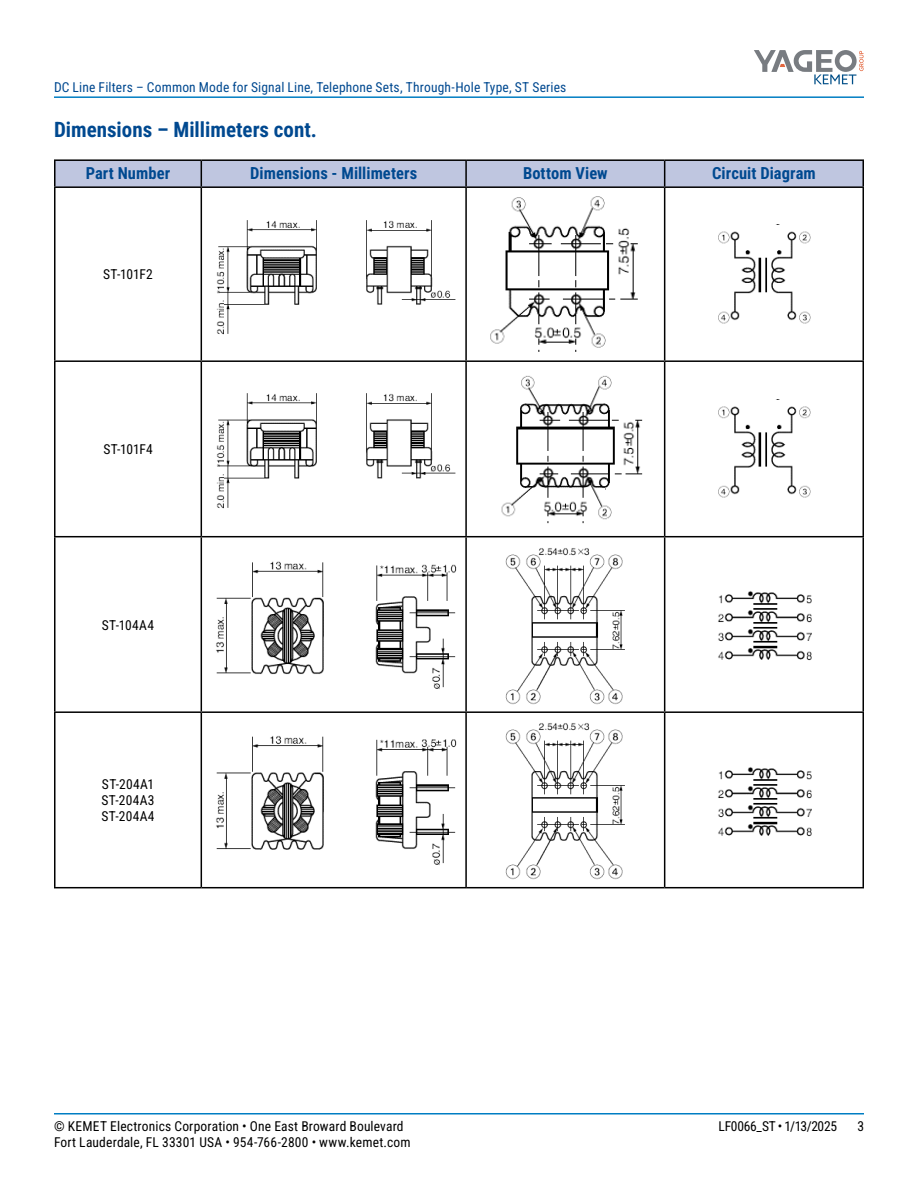
<style>
.page{position:relative;width:918px;height:1188px;background:#fff}
.page>*{position:absolute;margin:0;border:0;box-sizing:border-box;transform-origin:0 0}
.t1{font:700 21px "Roboto Condensed";color:#004990}
.t2{font:700 16.5px "Roboto Condensed";letter-spacing:.005em;color:#004990}
.t3{font:13.5px/16.2px "Roboto Condensed";letter-spacing:.015em;color:#000;text-align:justify}
.t4{font:13.5px "Roboto Condensed";letter-spacing:.01em;color:#004990}
.t5{font:13.5px "Roboto Condensed";letter-spacing:-.025em;color:#000}
</style>
<div class="page">
<hr style="left:54px;top:1113px;width:810px;height:2px;background:#007dc3">
<hr style="left:54px;top:96px;width:810px;height:2px;background:#007dc3">
<svg style="left:754px;top:50px;width:110px;height:34px"></svg>
<div style="left:56px;top:161px;width:806px;height:25px;background:#bfc6e0"></div>
<hr style="left:54px;top:186px;width:147px;height:2px;background:#000">
<hr style="left:201px;top:186px;width:265px;height:2px;background:#000">
<hr style="left:201px;top:188px;width:1px;height:172px;background:#000">
<hr style="left:466px;top:186px;width:199px;height:2px;background:#000">
<hr style="left:465px;top:188px;width:2px;height:172px;background:#000">
<hr style="left:665px;top:186px;width:199px;height:2px;background:#000">
<hr style="left:664px;top:188px;width:1px;height:172px;background:#000">
<hr style="left:54px;top:360px;width:147px;height:2px;background:#000">
<hr style="left:201px;top:360px;width:265px;height:2px;background:#000">
<hr style="left:201px;top:362px;width:1px;height:174px;background:#000">
<hr style="left:466px;top:360px;width:199px;height:2px;background:#000">
<hr style="left:465px;top:362px;width:2px;height:174px;background:#000">
<hr style="left:665px;top:360px;width:199px;height:2px;background:#000">
<hr style="left:664px;top:362px;width:1px;height:174px;background:#000">
<hr style="left:54px;top:536px;width:147px;height:1px;background:#000">
<hr style="left:201px;top:536px;width:265px;height:1px;background:#000">
<hr style="left:201px;top:537px;width:1px;height:174px;background:#000">
<hr style="left:466px;top:536px;width:199px;height:1px;background:#000">
<hr style="left:465px;top:537px;width:2px;height:174px;background:#000">
<hr style="left:665px;top:536px;width:199px;height:1px;background:#000">
<hr style="left:664px;top:537px;width:1px;height:174px;background:#000">
<hr style="left:54px;top:711px;width:147px;height:2px;background:#000">
<hr style="left:201px;top:711px;width:265px;height:2px;background:#000">
<hr style="left:201px;top:713px;width:1px;height:174px;background:#000">
<hr style="left:466px;top:711px;width:199px;height:2px;background:#000">
<hr style="left:465px;top:713px;width:2px;height:174px;background:#000">
<hr style="left:665px;top:711px;width:199px;height:2px;background:#000">
<hr style="left:664px;top:713px;width:1px;height:174px;background:#000">
<hr style="left:54px;top:159px;width:147px;height:2px;background:#000">
<hr style="left:54px;top:161px;width:2px;height:25px;background:#000">
<hr style="left:201px;top:159px;width:265px;height:2px;background:#000">
<hr style="left:466px;top:159px;width:199px;height:2px;background:#000">
<hr style="left:665px;top:159px;width:199px;height:2px;background:#000">
<hr style="left:862px;top:161px;width:2px;height:25px;background:#000">
<hr style="left:54px;top:188px;width:2px;height:172px;background:#000">
<hr style="left:862px;top:188px;width:2px;height:172px;background:#000">
<hr style="left:54px;top:362px;width:2px;height:174px;background:#000">
<hr style="left:862px;top:362px;width:2px;height:174px;background:#000">
<hr style="left:54px;top:537px;width:2px;height:174px;background:#000">
<hr style="left:862px;top:537px;width:2px;height:174px;background:#000">
<hr style="left:54px;top:713px;width:2px;height:174px;background:#000">
<hr style="left:862px;top:713px;width:2px;height:174px;background:#000">
<hr style="left:54px;top:887px;width:147px;height:1px;background:#000">
<hr style="left:201px;top:887px;width:265px;height:1px;background:#000">
<hr style="left:466px;top:887px;width:199px;height:1px;background:#000">
<hr style="left:665px;top:887px;width:199px;height:1px;background:#000">
<img style="left:216px;top:220px;width:240px;height:115px">
<img style="left:490px;top:196px;width:148px;height:156px">
<img style="left:718px;top:224px;width:93px;height:100px">
<img style="left:216px;top:393px;width:240px;height:116px">
<img style="left:501px;top:375px;width:142px;height:149px">
<img style="left:718px;top:399px;width:93px;height:99px">
<img style="left:216px;top:561px;width:241px;height:128px">
<img style="left:505px;top:548px;width:120px;height:157px">
<img style="left:718px;top:591px;width:94px;height:70px">
<img style="left:216px;top:736px;width:241px;height:129px">
<img style="left:505px;top:723px;width:120px;height:157px">
<img style="left:718px;top:767px;width:94px;height:70px">
<p class="t4" style="left:54px;top:78px;width:514px">DC Line Filters – Common Mode for Signal Line, Telephone Sets, Through-Hole Type, ST Series</p>
<h1 class="t1" style="left:54px;top:115px;width:265px">Dimensions – Millimeters cont.</h1>
<p class="t2" style="left:86px;top:161px;width:86px">Part Number</p>
<p class="t2" style="left:250px;top:161px;width:169px">Dimensions - Millimeters</p>
<p class="t2" style="left:523px;top:161px;width:86px">Bottom View</p>
<p class="t2" style="left:712px;top:161px;width:105px">Circuit Diagram</p>
<p class="t3" style="left:103px;top:266px;width:51px">ST-101F2</p>
<p class="t3" style="left:103px;top:441px;width:51px">ST-101F4</p>
<p class="t3" style="left:102px;top:616px;width:54px">ST-104A4</p>
<p class="t3" style="left:102px;top:775px;width:55px">ST-204A1<br>ST-204A3<br>ST-204A4</p>
<p class="t3" style="left:54px;top:1117px;width:351px">© KEMET Electronics Corporation • One East Broward Boulevard</p>
<p class="t5" style="left:719px;top:1116px;width:120px">LF0066_ST • 1/13/2025</p>
<p class="t3" style="left:857px;top:1117px;width:8px">3</p>
<p class="t3" style="left:54px;top:1133px;width:358px">Fort Lauderdale, FL 33301 USA • 954-766-2800 • www.kemet.com</p>
</div>
